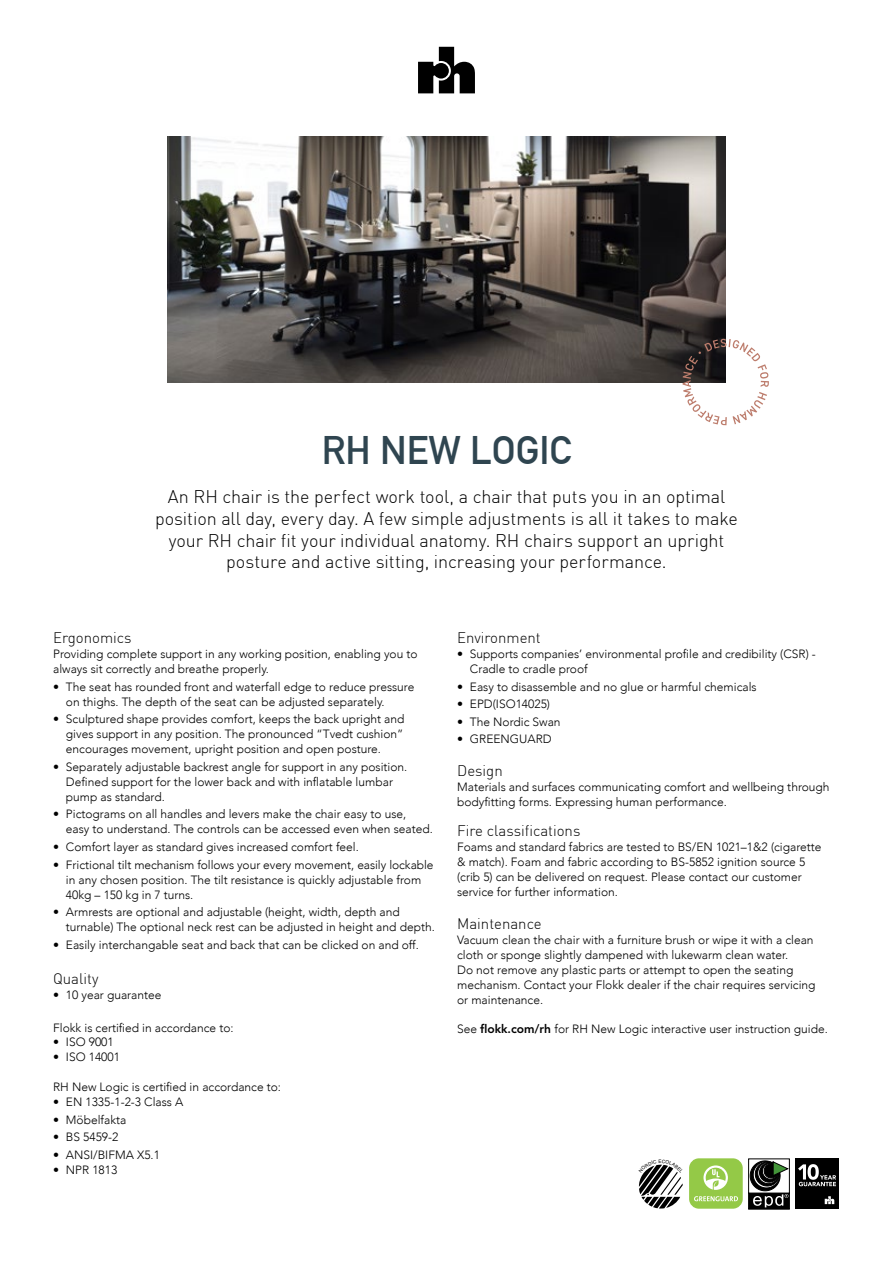
<style>
.page{position:relative;width:893px;height:1263px;background:#fff}
.page>*{position:absolute;margin:0;border:0;box-sizing:border-box;transform-origin:0 0}
.t1{font:700 39px "DIN Alternate";color:#2f4550}
.t2{font:300 18px/21.8px "DIN";letter-spacing:-.005em;color:#000;text-align:center}
.t3{font:300 15px "DIN";color:#000}
.t4{font:300 12px/15px "Avenir";color:#000}
.s1{font-family:"Avenir LT Std";font-weight:800}
</style>
<div class="page">
<img style="left:167px;top:136px;width:559px;height:246px">
<div style="left:748px;top:1159px;width:41px;height:34px;border:1px solid #000"></div>
<div style="left:748px;top:1193px;width:41px;height:16px;border:1px solid #000"></div>
<svg style="left:749px;top:1160px;width:39px;height:47px"></svg>
<div style="left:689px;top:1158px;width:54px;height:51px;background:#94c947;border-radius:10px"></div>
<svg style="left:703px;top:1165px;width:25px;height:25px"></svg>
<svg style="left:694px;top:1196px;width:44px;height:5px"></svg>
<svg style="left:418px;top:47px;width:57px;height:46px"></svg>
<div style="left:795px;top:1158px;width:44px;height:51px;background:#000"></div>
<svg style="left:825px;top:1196px;width:9px;height:8px"></svg>
<svg style="left:798px;top:1164px;width:38px;height:22px"></svg>
<svg style="left:682px;top:339px;width:87px;height:86px"></svg>
<svg style="left:639px;top:1164px;width:44px;height:44px"></svg>
<h1 class="t1" style="left:322px;top:420px;width:251px">RH NEW LOGIC</h1>
<p class="t2" style="left:155px;top:485px;width:584px">An RH chair is the perfect work tool, a chair that puts you in an optimal position all day, every day. A few simple adjustments is all it takes to make your RH chair fit your individual anatomy. RH chairs support an upright posture and active sitting, increasing your performance.</p>
<p class="t3" style="left:53px;top:628px;width:80px">Ergonomics</p>
<p class="t4" style="left:53px;top:647px;width:366px">Providing complete support in any working position, enabling you to always sit correctly and breathe properly.</p>
<p class="t4" style="left:66px;top:679px;width:350px;text-indent:-13px">• The seat has rounded front and waterfall edge to reduce pressure on thighs. The depth of the seat can be adjusted separately.</p>
<p class="t4" style="left:66px;top:712px;width:340px;text-align:justify;text-indent:-13px">• Sculptured shape provides comfort, keeps the back upright and gives support in any position. The pronounced “Tvedt cushion” encourages movement, upright position and open posture.</p>
<p class="t4" style="left:66px;top:759px;width:343px;text-indent:-13px">• Separately adjustable backrest angle for support in any position.<br>Defined support for the lower back and with inflatable lumbar pump as standard.</p>
<p class="t4" style="left:66px;top:807px;width:368px;text-indent:-13px">• Pictograms on all handles and levers make the chair easy to use, easy to understand. The controls can be accessed even when seated.</p>
<p class="t4" style="left:53px;top:839px;width:307px">• Comfort layer as standard gives increased comfort feel.</p>
<p class="t4" style="left:66px;top:857px;width:369px;text-indent:-13px">• Frictional tilt mechanism follows your every movement, easily lockable in any chosen position. The tilt resistance is quickly adjustable from<br>40kg – 150 kg in 7 turns.</p>
<p class="t4" style="left:66px;top:904px;width:370px;text-indent:-13px">• Armrests are optional and adjustable (height, width, depth and turnable) The optional neck rest can be adjusted in height and depth.</p>
<p class="t4" style="left:53px;top:937px;width:367px">• Easily interchangable seat and back that can be clicked on and off.</p>
<p class="t3" style="left:53px;top:969px;width:47px">Quality</p>
<p class="t4" style="left:53px;top:988px;width:110px">• 10 year guarantee</p>
<p class="t4" style="left:53px;top:1020px;width:182px">Flokk is certified in accordance to:</p>
<p class="t4" style="left:53px;top:1035px;width:62px">• ISO 9001</p>
<p class="t4" style="left:53px;top:1050px;width:68px">• ISO 14001</p>
<p class="t4" style="left:53px;top:1080px;width:229px">RH New Logic is certified in accordance to:</p>
<p class="t4" style="left:53px;top:1095px;width:132px">• EN 1335-1-2-3 Class A</p>
<p class="t4" style="left:53px;top:1112px;width:75px">• Möbelfakta</p>
<p class="t4" style="left:53px;top:1130px;width:67px">• BS 5459-2</p>
<p class="t4" style="left:53px;top:1147px;width:108px">• ANSI/BIFMA X5.1</p>
<p class="t4" style="left:53px;top:1162px;width:66px">• NPR 1813</p>
<p class="t3" style="left:457px;top:628px;width:85px">Environment</p>
<p class="t4" style="left:470px;top:647px;width:347px;text-indent:-13px">• Supports companies’ environmental profile and credibility (CSR) -<br>Cradle to cradle proof</p>
<p class="t4" style="left:457px;top:679px;width:301px">• Easy to disassemble and no glue or harmful chemicals</p>
<p class="t4" style="left:457px;top:697px;width:94px">• EPD(ISO14025)</p>
<p class="t4" style="left:457px;top:714px;width:105px">• The Nordic Swan</p>
<p class="t4" style="left:457px;top:732px;width:96px">• GREENGUARD</p>
<p class="t3" style="left:457px;top:761px;width:47px">Design</p>
<p class="t4" style="left:457px;top:779px;width:374px">Materials and surfaces communicating comfort and wellbeing through bodyfitting forms. Expressing human performance.</p>
<p class="t3" style="left:457px;top:821px;width:125px">Fire classifications</p>
<p class="t4" style="left:457px;top:839px;width:366px">Foams and standard fabrics are tested to BS/EN 1021–1&amp;2 (cigarette &amp; match). Foam and fabric according to BS-5852 ignition source 5 (crib 5) can be delivered on request. Please contact our customer service for further information.</p>
<p class="t3" style="left:457px;top:914px;width:86px">Maintenance</p>
<p class="t4" style="left:457px;top:932px;width:360px">Vacuum clean the chair with a furniture brush or wipe it with a clean cloth or sponge slightly dampened with lukewarm clean water.<br>Do not remove any plastic parts or attempt to open the seating mechanism. Contact your Flokk dealer if the chair requires servicing or maintenance.</p>
<p class="t4" style="left:457px;top:1022px;width:372px">See <span class="s1">flokk.com/rh</span> for RH New Logic interactive user instruction guide.</p>
</div>
